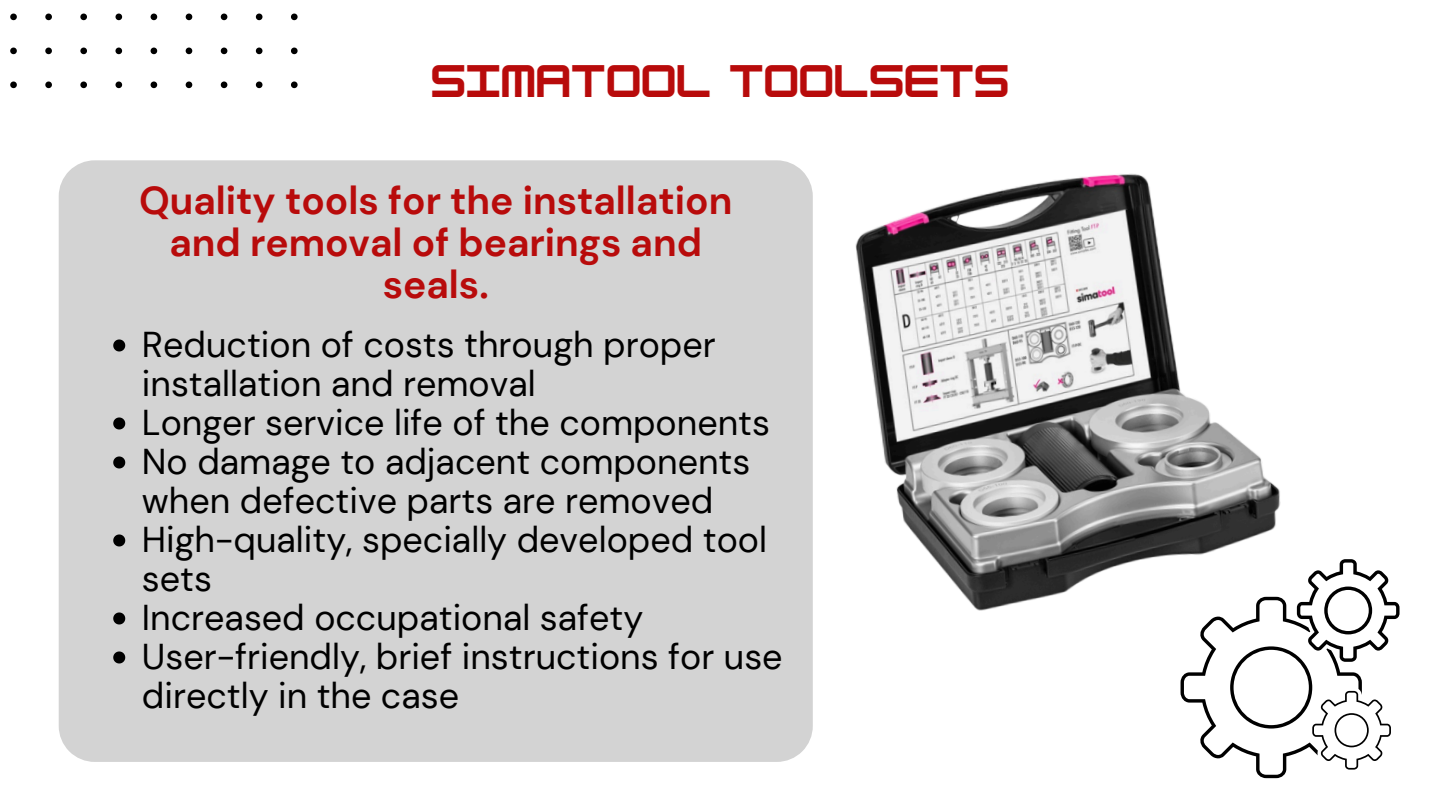
<style>
.page{position:relative;width:1440px;height:810px;background:#fff}
.page>*{position:absolute;margin:0;border:0;box-sizing:border-box;transform-origin:0 0}
.t1{font:700 39.9px "HK Modular";color:#b80b0b}
.t2{font:700 38.9px/42px "DM Sans";color:#b80b0b;text-align:center}
.t3{font:35.9px/39px "DM Sans";color:#000}
</style>
<div class="page">
<div style="left:59px;top:160px;width:754px;height:602px;background:#d3d3d3"></div>
<img style="left:795px;top:160px;width:486px;height:491px">
<svg style="left:1181px;top:559px;width:219px;height:219px"></svg>
<svg style="left:113px;top:339px;width:12px;height:12px"></svg>
<svg style="left:113px;top:417px;width:12px;height:12px"></svg>
<svg style="left:113px;top:456px;width:12px;height:12px"></svg>
<svg style="left:113px;top:534px;width:12px;height:12px"></svg>
<svg style="left:113px;top:612px;width:12px;height:12px"></svg>
<svg style="left:113px;top:651px;width:12px;height:12px"></svg>
<svg style="left:10px;top:13px;width:288px;height:75px"></svg>
<h1 class="t1" style="left:431px;top:57px;width:580px">SIMATOOL TOOLSETS</h1>
<p class="t2" style="left:139px;top:180px;width:595px">Quality tools for the installation and removal of bearings and seals.</p>
<h1 class="t3" style="left:142px;top:325px;width:575px">Reduction of costs through proper installation and removal</h1>
<p class="t3" style="left:142px;top:403px;width:630px">Longer service life of the components</p>
<p class="t3" style="left:142px;top:442px;width:610px">No damage to adjacent components when defective parts are removed</p>
<p class="t3" style="left:142px;top:520px;width:627px">High-quality, specially developed tool sets</p>
<p class="t3" style="left:142px;top:598px;width:503px">Increased occupational safety</p>
<p class="t3" style="left:142px;top:637px;width:642px">User-friendly, brief instructions for use directly in the case</p>
</div>
